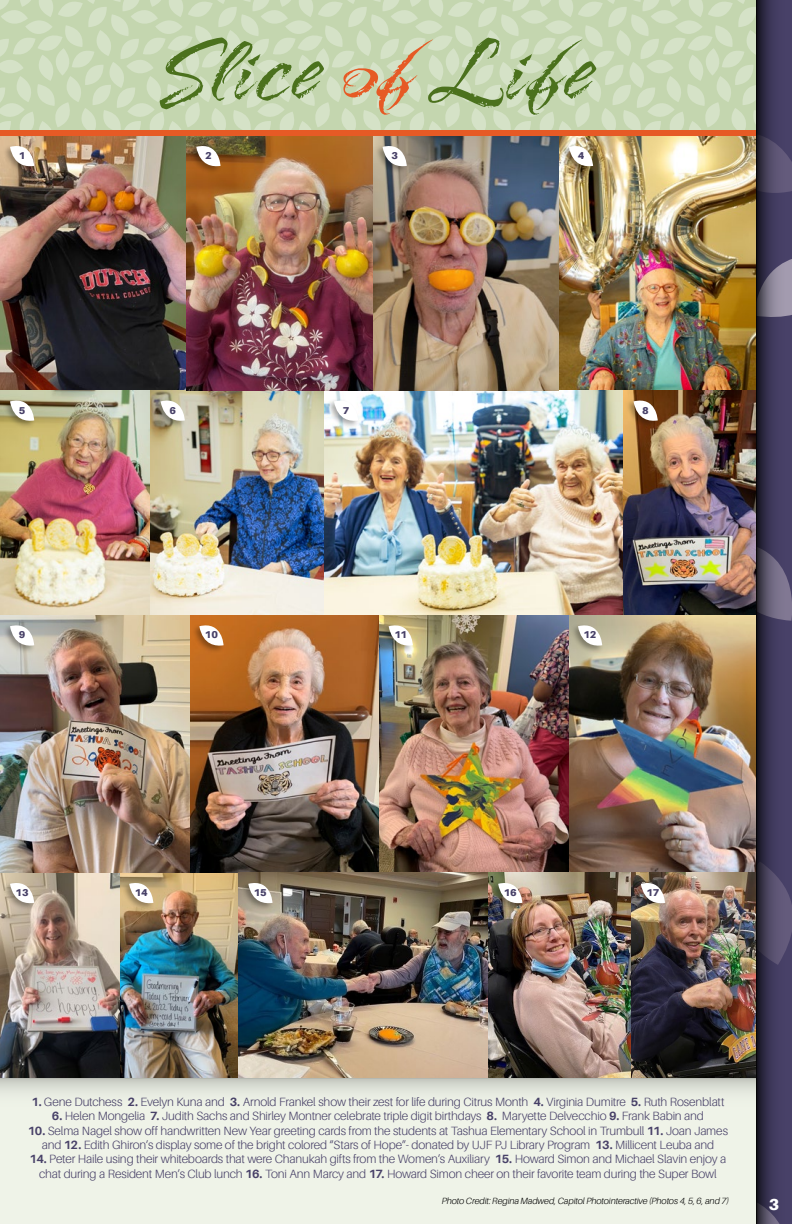
<style>
.page{position:relative;width:792px;height:1224px;background:#fff}
.page>*{position:absolute;margin:0;border:0;box-sizing:border-box;transform-origin:0 0}
.t1{font:900 16px "Aileron";color:#fff}
.t2{font:300 12px/14.4px "Aileron";letter-spacing:-.015em;color:#484168;text-align:center}
.t3{font:900 10px "Aileron";letter-spacing:-.03em;color:#484168}
.t4{font:italic 300 9px "Aileron";letter-spacing:-.01em;color:#000}
.s1{font-weight:700}
</style>
<div class="page">
<div style="left:756px;top:0;width:36px;height:1224px;background:#484168"></div>
<svg style="left:787px;top:155px;width:5px;height:37px"></svg>
<svg style="left:787px;top:892px;width:5px;height:54px"></svg>
<svg style="left:787px;top:259px;width:5px;height:57px"></svg>
<svg style="left:787px;top:579px;width:5px;height:42px"></svg>
<svg style="left:756px;top:0;width:31px;height:1224px"></svg>
<svg style="left:0;top:0;width:756px;height:130px;background:#cadab8"></svg>
<svg style="left:343px;top:38px;width:253px;height:77px;background:#bdc79f"></svg>
<svg style="left:160px;top:37px;width:164px;height:72px;background:#b0c599"></svg>
<div style="left:0;top:130px;width:756px;height:6px;background:#e65a25"></div>
<div style="left:0;top:1078px;width:756px;height:146px;background:#eff3e8"></div>
<svg style="left:0;top:1078px;width:756px;height:15px"></svg>
<img style="left:0;top:136px;width:756px;height:255px">
<img style="left:0;top:391px;width:624px;height:224px">
<img style="left:624px;top:391px;width:132px;height:224px">
<img style="left:0;top:615px;width:756px;height:463px">
<div style="left:2px;top:144px;width:34px;height:30px;background:#000;opacity:.33"></div>
<svg style="left:10px;top:141px;width:24px;height:26px"></svg>
<div style="left:188px;top:144px;width:34px;height:30px;background:#000;opacity:.33"></div>
<svg style="left:196px;top:141px;width:25px;height:26px"></svg>
<div style="left:2px;top:399px;width:34px;height:30px;background:#000;opacity:.33"></div>
<svg style="left:10px;top:396px;width:24px;height:26px"></svg>
<div style="left:152px;top:399px;width:34px;height:30px;background:#000;opacity:.33"></div>
<svg style="left:161px;top:396px;width:24px;height:26px"></svg>
<div style="left:561px;top:144px;width:34px;height:30px;background:#000;opacity:.33"></div>
<svg style="left:569px;top:141px;width:24px;height:26px"></svg>
<div style="left:374px;top:144px;width:34px;height:30px;background:#000;opacity:.33"></div>
<svg style="left:383px;top:141px;width:24px;height:26px"></svg>
<div style="left:2px;top:624px;width:34px;height:30px;background:#000;opacity:.33"></div>
<svg style="left:10px;top:621px;width:24px;height:25px"></svg>
<div style="left:381px;top:624px;width:33px;height:30px;background:#000;opacity:.33"></div>
<svg style="left:389px;top:621px;width:24px;height:25px"></svg>
<div style="left:570px;top:624px;width:34px;height:30px;background:#000;opacity:.33"></div>
<svg style="left:578px;top:621px;width:24px;height:25px"></svg>
<div style="left:2px;top:881px;width:34px;height:30px;background:#000;opacity:.33"></div>
<svg style="left:10px;top:878px;width:24px;height:26px"></svg>
<div style="left:121px;top:881px;width:34px;height:30px;background:#000;opacity:.33"></div>
<svg style="left:129px;top:878px;width:24px;height:26px"></svg>
<div style="left:240px;top:881px;width:34px;height:30px;background:#000;opacity:.33"></div>
<svg style="left:248px;top:878px;width:25px;height:26px"></svg>
<div style="left:490px;top:881px;width:34px;height:30px;background:#000;opacity:.33"></div>
<svg style="left:498px;top:878px;width:24px;height:26px"></svg>
<div style="left:633px;top:881px;width:33px;height:30px;background:#000;opacity:.33"></div>
<svg style="left:641px;top:878px;width:24px;height:26px"></svg>
<div style="left:625px;top:399px;width:34px;height:30px;background:#000;opacity:.33"></div>
<svg style="left:634px;top:396px;width:24px;height:26px"></svg>
<div style="left:326px;top:399px;width:34px;height:30px;background:#000;opacity:.33"></div>
<svg style="left:334px;top:396px;width:24px;height:26px"></svg>
<div style="left:191px;top:624px;width:34px;height:30px;background:#000;opacity:.33"></div>
<svg style="left:199px;top:621px;width:25px;height:25px"></svg>
<p class="t3" style="left:19px;top:150px;width:8px">1</p>
<p class="t3" style="left:205px;top:150px;width:8px">2</p>
<p class="t3" style="left:19px;top:404px;width:8px">5</p>
<p class="t3" style="left:169px;top:404px;width:8px">6</p>
<p class="t3" style="left:391px;top:150px;width:8px">3</p>
<p class="t3" style="left:578px;top:150px;width:8px">4</p>
<p class="t3" style="left:343px;top:404px;width:8px">7</p>
<p class="t3" style="left:642px;top:404px;width:8px">8</p>
<p class="t3" style="left:19px;top:629px;width:8px">9</p>
<p class="t3" style="left:395px;top:629px;width:14px">11</p>
<p class="t3" style="left:584px;top:629px;width:14px">12</p>
<p class="t3" style="left:205px;top:629px;width:15px">10</p>
<p class="t3" style="left:16px;top:887px;width:15px">13</p>
<p class="t3" style="left:135px;top:887px;width:14px">14</p>
<p class="t3" style="left:254px;top:887px;width:15px">15</p>
<p class="t3" style="left:504px;top:887px;width:15px">16</p>
<p class="t3" style="left:646px;top:887px;width:14px">17</p>
<p class="t2" style="left:32px;top:1095px;width:694px"><span class="s1">1.</span> Gene Dutchess <span class="s1">2.</span> Evelyn Kuna and <span class="s1">3.</span> Arnold Frankel show their zest for life during Citrus Month <span class="s1">4.</span> Virginia Dumitre <span class="s1">5.</span> Ruth Rosenblatt</p>
<p class="t2" style="left:52px;top:1109px;width:653px"><span class="s1">6.</span> Helen Mongelia <span class="s1">7.</span> Judith Sachs and Shirley Montner celebrate triple digit birthdays <span class="s1">8.</span> Maryette Delvecchio <span class="s1">9.</span> Frank Babin and</p>
<p class="t2" style="left:28px;top:1123px;width:702px"><span class="s1">10.</span> Selma Nagel show off handwritten New Year greeting cards from the students at Tashua Elementary School in Trumbull <span class="s1">11.</span> Joan James and <span class="s1">12.</span> Edith Ghiron’s display some of the bright colored “Stars of Hope”- donated by UJF PJ Library Program <span class="s1">13.</span> Millicent Leuba and</p>
<p class="t2" style="left:30px;top:1152px;width:698px"><span class="s1">14.</span> Peter Haile using their whiteboards that were Chanukah gifts from the Women’s Auxiliary <span class="s1">15.</span> Howard Simon and Michael Slavin enjoy a chat during a Resident Men’s Club lunch <span class="s1">16.</span> Toni Ann Marcy and <span class="s1">17.</span> Howard Simon cheer on their favorite team during the Super Bowl</p>
<p class="t4" style="left:442px;top:1195px;width:289px">Photo Credit: Regina Madwed, Capitol Photointeractive (Photos 4, 5, 6, and 7)</p>
<h1 class="t1" style="left:769px;top:1195px;width:12px">3</h1>
</div>
